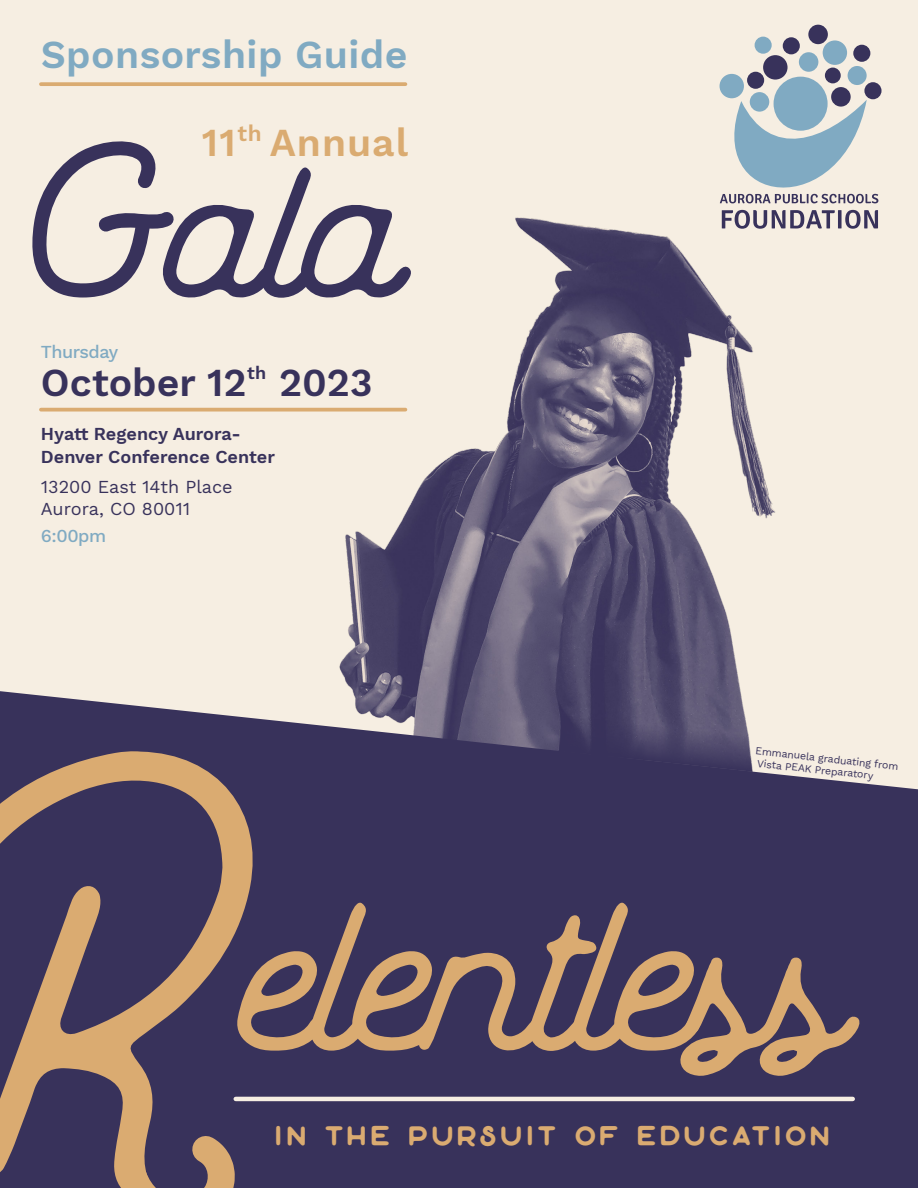
<style>
.page{position:relative;width:918px;height:1188px;background:#f6eee2}
.page>*{position:absolute;margin:0;border:0;box-sizing:border-box;transform-origin:0 0}
.t1{font:307.5px "Everyday Script";letter-spacing:.005em;color:#daab71}
.t2{font:42px "Everyday Sans Serif";letter-spacing:.05em;color:#daab71}
.t3{font:600 39px "Work Sans";letter-spacing:.01em;color:#80aac2}
.t4{font:600 39px "Work Sans";color:#38325b}
.t5{font:600 39px "Work Sans";letter-spacing:.025em;color:#daab71}
.t6{font:600 22.5px "Work Sans";color:#daab71}
.t7{font:600 18px/22.5px "Work Sans";color:#38325b}
.t8{font:18px/22.5px "Work Sans";color:#38325b}
.t9{font:500 18px "Work Sans";letter-spacing:-.025em;color:#80aac2}
.t10{font:10.5px/12px "Work Sans";color:#38325b}
.s1{font-size:675px}
</style>
<div class="page">
<img style="left:296px;top:217px;width:479px;height:474px">
<svg style="left:0;top:691px;width:918px;height:497px;background:#433d63"></svg>
<hr style="left:236px;top:1097px;width:617px;height:4px;background:#f6eee2">
<svg style="left:41px;top:408px;width:364px;height:4px"></svg>
<svg style="left:41px;top:82px;width:364px;height:4px"></svg>
<div style="left:774px;top:77px;width:54px;height:54px;background:#80aac2;border-radius:50%"></div>
<div style="left:831px;top:87px;width:20px;height:20px;background:#38325b;border-radius:50%"></div>
<div style="left:750px;top:92px;width:19px;height:20px;background:#80aac2;border-radius:50%"></div>
<div style="left:799px;top:52px;width:19px;height:20px;background:#80aac2;border-radius:50%"></div>
<div style="left:808px;top:25px;width:20px;height:19px;background:#38325b;border-radius:50%"></div>
<div style="left:864px;top:82px;width:18px;height:17px;background:#38325b;border-radius:50%"></div>
<div style="left:853px;top:45px;width:17px;height:17px;background:#38325b;border-radius:50%"></div>
<div style="left:783px;top:37px;width:17px;height:17px;background:#38325b;border-radius:50%"></div>
<div style="left:747px;top:72px;width:17px;height:17px;background:#38325b;border-radius:50%"></div>
<div style="left:755px;top:37px;width:17px;height:17px;background:#80aac2;border-radius:50%"></div>
<div style="left:848px;top:66px;width:19px;height:19px;background:#80aac2;border-radius:50%"></div>
<div style="left:720px;top:74px;width:24px;height:24px;background:#80aac2;border-radius:50%"></div>
<div style="left:763px;top:55px;width:25px;height:25px;background:#38325b;border-radius:50%"></div>
<div style="left:823px;top:40px;width:24px;height:25px;background:#80aac2;border-radius:50%"></div>
<div style="left:825px;top:68px;width:16px;height:15px;background:#38325b;border-radius:50%"></div>
<svg style="left:702px;top:100px;width:176px;height:129px"></svg>
<svg style="left:32px;top:141px;width:380px;height:157px"></svg>
<svg style="left:99px;top:1113px;width:163px;height:75px;background:#53465e"></svg>
<h3 class="t3" style="left:41px;top:32px;width:368px">Sponsorship Guide</h3>
<h3 class="t9" style="left:41px;top:341px;width:79px">Thursday</h3>
<h3 class="t6" style="left:237px;top:120px;width:26px">th</h3>
<h3 class="t5" style="left:202px;top:120px;width:208px">11 Annual</h3>
<h3 class="t7" style="left:247px;top:362px;width:21px">th</h3>
<h3 class="t4" style="left:41px;top:360px;width:333px">October 12 2023</h3>
<h3 class="t7" style="left:41px;top:424px;width:236px">Hyatt Regency Aurora-<br>Denver Conference Center</h3>
<h3 class="t8" style="left:41px;top:476px;width:193px">13200 East 14th Place<br>Aurora, CO 80011</h3>
<h3 class="t9" style="left:41px;top:526px;width:67px">6:00pm</h3>
<p class="t10" style="left:756px;top:746px;width:145px;rotate:6deg">Emmanuela graduating from<br>Vista PEAK Preparatory</p>
<h1 class="t1" style="left:-73px;top:765px;width:921px"><span class="s1">R</span>elentless</h1>
<h2 class="t2" style="left:276px;top:1110px;width:558px">IN THE PURSUIT OF EDUCATION</h2>
</div>
